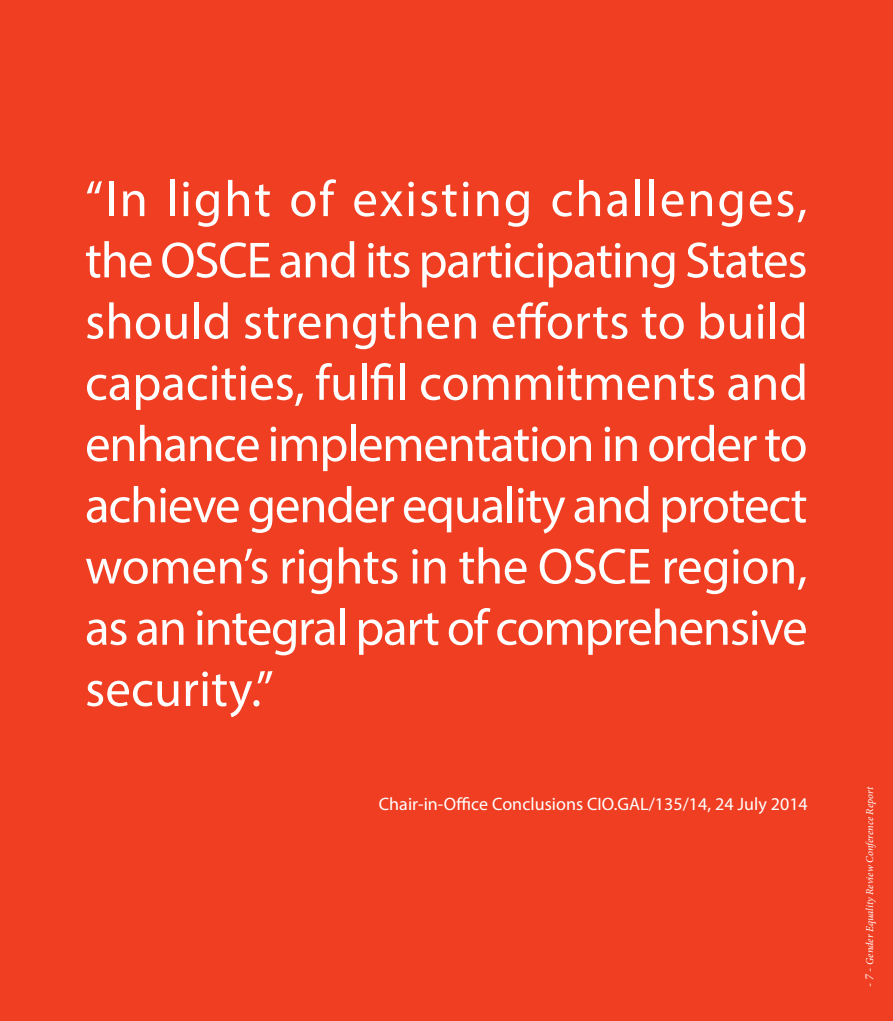
<style>
.page{position:relative;width:893px;height:1021px;background:#fff}
.page>*{position:absolute;margin:0;border:0;box-sizing:border-box;transform-origin:0 0}
.TEXTE_COURANT{font:51px/61.2px "Myriad Pro";letter-spacing:-.025em;color:#fff;text-align:justify}
.TEXTE_COURANT-2{font:18px "Myriad Pro";color:#fff}
.TEXTE_COURANT-3{font:italic 10.5px "Minion Pro";color:#fff}
.s1{font-size:12px}
</style>
<div class="page">
<div style="left:0;top:0;width:893px;height:1020px;background:#ef3e22"></div>
<p class="TEXTE_COURANT" style="left:85px;top:167px;width:725px">“In light of existing challenges, the OSCE and its participating States should strengthen efforts to build capacities, fulfil commitments and enhance implementation in order to achieve gender equality and protect women’s rights in the OSCE region, as an integral part of comprehensive security.”</p>
<p class="TEXTE_COURANT-2" style="left:379px;top:793px;width:431px">Chair-in-Office Conclusions CIO.GAL/135/14, 24 July 2014</p>
<p class="TEXTE_COURANT-3" style="left:862px;top:986px;width:202px;rotate:-90deg"><span class="s1">- 7 -</span> Gender Equality Review Conference Report</p>
</div>
